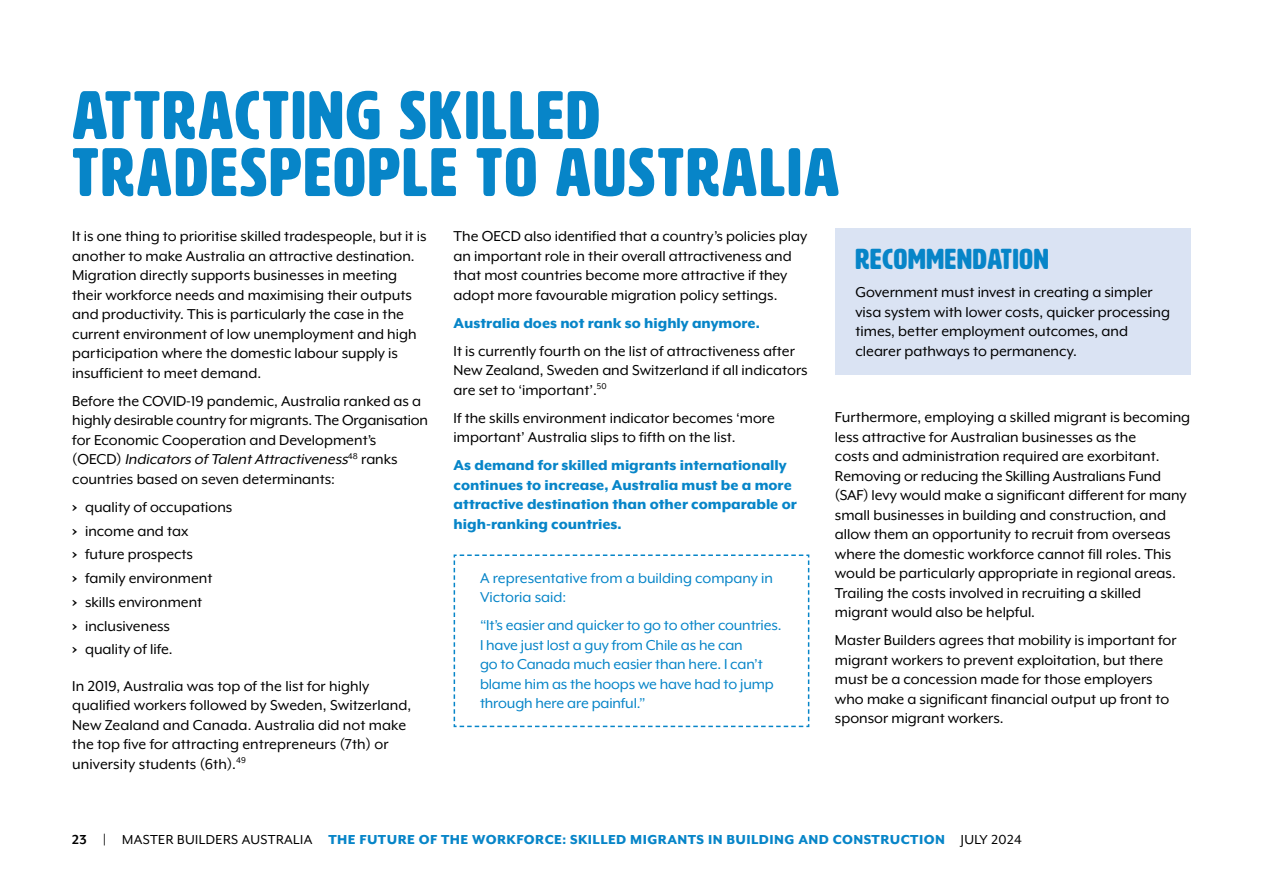
<style>
.page{position:relative;width:1263px;height:893px;background:#fff}
.page>*{position:absolute;margin:0;border:0;box-sizing:border-box;transform-origin:0 0}
.Head_1{font:67.5px/57px "HWT Artz";letter-spacing:.04em;color:#0785c8}
.Head_2_remommendations_blue{font:28.5px "HWT Artz";letter-spacing:.03em;color:#0785c8}
.Body{font:16.5px/19.5px "Mr Eaves XL Mod OT";color:#000}
.Body_BOLD_blue{font:16.5px/19.5px "Mr Eaves XL Mod OT";letter-spacing:-.01em;color:#0785c8}
.Body_BOLD_blue-2{font:800 16.5px/19.5px "Mr Eaves XL Mod OT";color:#0785c8}
.t1{font:800 15px "Mr Eaves XL Mod OT";letter-spacing:.03em;color:#0785c8}
.s1{font-style:italic}
.s2{font-weight:900}
.s3{font-weight:700;color:#000}
.s4{font-weight:400;color:#000}
</style>
<div class="page">
<div style="left:835px;top:228px;width:356px;height:147px;background:#dae3f3"></div>
<svg style="left:453px;top:554px;width:357px;height:174px"></svg>
<p class="Head_1" style="left:72px;top:88px;width:768px">ATTRACTING SKILLED<br>TRADESPEOPLE TO AUSTRALIA</p>
<p class="Body" style="left:72px;top:227px;width:356px">It is one thing to prioritise skilled tradespeople, but it is another to make Australia an attractive destination.<br>Migration directly supports businesses in meeting their workforce needs and maximising their outputs and productivity. This is particularly the case in the current environment of low unemployment and high participation where the domestic labour supply is insufficient to meet demand.</p>
<p class="Body" style="left:72px;top:391px;width:357px">Before the COVID-19 pandemic, Australia ranked as a highly desirable country for migrants. The Organisation for Economic Cooperation and Development’s<br>( O E C D ) <span class="s1">Indicators ofTalentAttractiveness</span><sup>4</sup> <sup>8</sup> r a n k s countries based on seven determinants:</p>
<p class="Body" style="left:72px;top:497px;width:162px"><span class="s2">›</span> quality of occupations</p>
<p class="Body" style="left:72px;top:521px;width:118px"><span class="s2">›</span> income and tax</p>
<p class="Body" style="left:72px;top:545px;width:122px"><span class="s2">›</span> future prospects</p>
<p class="Body" style="left:72px;top:568px;width:142px"><span class="s2">›</span> family environment</p>
<p class="Body" style="left:72px;top:592px;width:132px"><span class="s2">›</span> skills environment</p>
<p class="Body" style="left:72px;top:616px;width:99px"><span class="s2">›</span> inclusiveness</p>
<p class="Body" style="left:72px;top:640px;width:102px"><span class="s2">›</span> quality of life.</p>
<p class="Body" style="left:72px;top:676px;width:341px">In 2019, Australia was top of the list for highly qualified workers followed by Sweden, Switzerland, New Zealand and Canada. Australia did not make the top five for attracting entrepreneurs (7th) or university students (6th).<sup>49</sup></p>
<p class="Body" style="left:454px;top:227px;width:355px">The OECD also identified that a country’s policies play an important role in their overall attractiveness and that most countries become more attractive if they adopt more favourable migration policy settings.</p>
<p class="Body_BOLD_blue-2" style="left:454px;top:313px;width:308px">Australia does not rank so highly anymore.</p>
<p class="Body" style="left:454px;top:341px;width:356px">It is currently fourth on the list of attractiveness after<br>New Zealand, Sweden and Switzerland if all indicators are set to ‘important’.<sup>50</sup></p>
<p class="Body" style="left:454px;top:408px;width:323px">If the skills environment indicator becomes ‘more important’ Australia slips to fifth on the list.</p>
<p class="Body_BOLD_blue-2" style="left:454px;top:456px;width:345px">As demand for skilled migrants internationally continues to increase, Australia must be a more attractive destination than other comparable or high-ranking countries.</p>
<p class="Head_2_remommendations_blue" style="left:855px;top:244px;width:195px">RECOMMENDATION</p>
<p class="Body" style="left:855px;top:282px;width:316px">Government must invest in creating a simpler visa system with lower costs, quicker processing times, better employment outcomes, and clearer pathways to permanency.</p>
<p class="Body" style="left:835px;top:408px;width:357px">Furthermore, employing a skilled migrant is becoming less attractive for Australian businesses as the<br>costs and administration required are exorbitant.<br>Removing or reducing the Skilling Australians Fund (SAF) levy would make a significant different for many small businesses in building and construction, and allow them an opportunity to recruit from overseas where the domestic workforce cannot fill roles. This would be particularly appropriate in regional areas.<br>Trailing the costs involved in recruiting a skilled migrant would also be helpful.</p>
<p class="Body" style="left:835px;top:631px;width:343px">Master Builders agrees that mobility is important for migrant workers to prevent exploitation, but there must be a concession made for those employers who make a significant financial output up front to sponsor migrant workers.</p>
<p class="Body_BOLD_blue" style="left:480px;top:568px;width:295px">A representative from a building company in<br>Victoria said:</p>
<p class="Body_BOLD_blue" style="left:480px;top:616px;width:303px">“It’s easier and quicker to go to other countries.<br>I have just lost a guy from Chile as he can<br>go to Canada much easier than here. I can’t blame him as the hoops we have had to jump through here are painful.”</p>
<p class="t1" style="left:72px;top:832px;width:951px"><span class="s3">23 |</span> <span class="s4">MASTER BUILDERS AUSTRALIA</span> THE FUTURE OF THE WORKFORCE: SKILLED MIGRANTS IN BUILDING AND CONSTRUCTION <span class="s4">JULY 2024</span></p>
</div>
